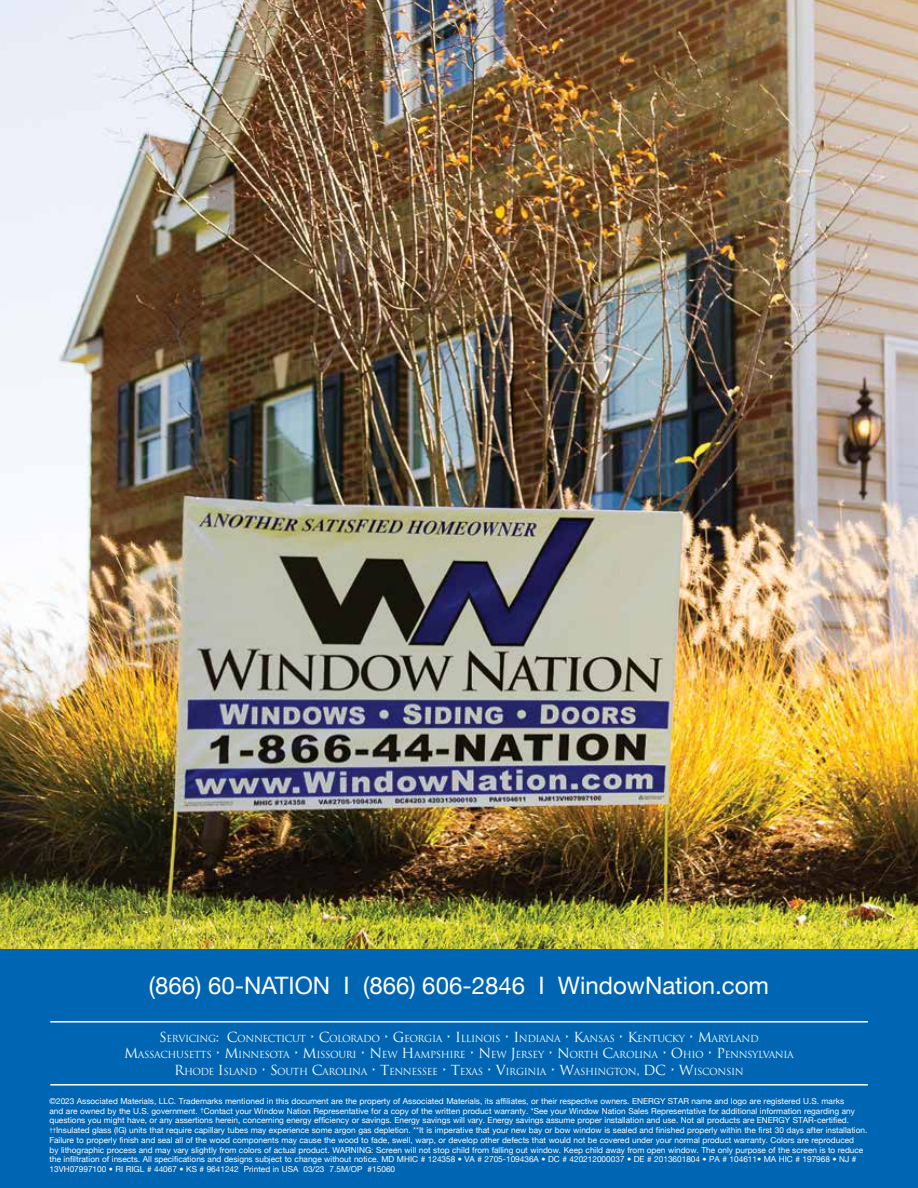
<style>
.page{position:relative;width:918px;height:1188px;background:#fff}
.page>*{position:absolute;margin:0;border:0;box-sizing:border-box;transform-origin:0 0}
.t1{font:24px "Helvetica Neue";color:#fff}
.t2{font:9.45px/16.5px "Trajan";letter-spacing:-.045em;color:#fff;text-align:center}
.t3{font:8.25px/9.8px "Helvetica Neue";color:#fff}
.s1{font-size:13.5px}
</style>
<div class="page">
<img style="left:0;top:0;width:918px;height:949px">
<div style="left:0;top:949px;width:918px;height:239px;background:#0066b3"></div>
<hr style="left:50px;top:1021px;width:818px;height:2px;background:#fff">
<hr style="left:50px;top:1084px;width:818px;height:2px;background:#fff">
<h1 class="t1" style="left:149px;top:971px;width:622px">(866) 60-NATION I (866) 606-2846 I WindowNation.com</h1>
<p class="t2" style="left:124px;top:1031px;width:671px"><span class="s1">S</span>ERVICING<span class="s1">: C</span>ONNECTICUT <span class="s1">• C</span>OLORADO <span class="s1">• G</span>EORGIA <span class="s1">• I</span>LLINOIS <span class="s1">• I</span>NDIANA <span class="s1">• K</span>ANSAS <span class="s1">• K</span>ENTUCKY <span class="s1">• M</span>ARYLAND<br><span class="s1">M</span>ASSACHUSETTS <span class="s1">• M</span>INNESOTA <span class="s1">• M</span>ISSOURI <span class="s1">• N</span>EW <span class="s1">H</span>AMPSHIRE <span class="s1">• N</span>EW <span class="s1">J</span>ERSEY <span class="s1">• N</span>ORTH <span class="s1">C</span>AROLINA <span class="s1">• O</span>HIO <span class="s1">• P</span>ENNSYLVANIA<br><span class="s1">R</span>HODE <span class="s1">I</span>SLAND <span class="s1">• S</span>OUTH <span class="s1">C</span>AROLINA <span class="s1">• T</span>ENNESSEE <span class="s1">• T</span>EXAS <span class="s1">• V</span>IRGINIA <span class="s1">• W</span>ASHINGTON<span class="s1">, DC • W</span>ISCONSIN</p>
<p class="t3" style="left:49px;top:1096px;width:819px">©2023 Associated Materials, LLC. Trademarks mentioned in this document are the property of Associated Materials, its affiliates, or their respective owners. ENERGY STAR name and logo are registered U.S. marks<br>and are owned by the U.S. government. <sup>†</sup>Contact your Window Nation Representative for a copy of the written product warranty. *See your Window Nation Sales Representative for additional information regarding any questions you might have, or any assertions herein, concerning energy efficiency or savings. Energy savings will vary. Energy savings assume proper installation and use. Not all products are ENERGY STAR-certified. <sup>††</sup>Insulated glass (IG) units that require capillary tubes may experience some argon gas depletion. **It is imperative that your new bay or bow window is sealed and finished properly within the first 30 days after installation.<br>Failure to properly finish and seal all of the wood components may cause the wood to fade, swell, warp, or develop other defects that would not be covered under your normal product warranty. Colors are reproduced<br>by lithographic process and may vary slightly from colors of actual product. WARNING: Screen will not stop child from falling out window. Keep child away from open window. The only purpose of the screen is to reduce the infiltration of insects. All specifications and designs subject to change without notice. MD MHIC # 124358 • VA # 2705-109436A • DC # 420212000037 • DE # 2013601804 • PA # 104611• MA HIC # 197968 • NJ # 13VH07997100 • RI RIGL # 44067 • KS # 9641242 Printed in USA 03/23 7.5M/OP #15060</p>
</div>
